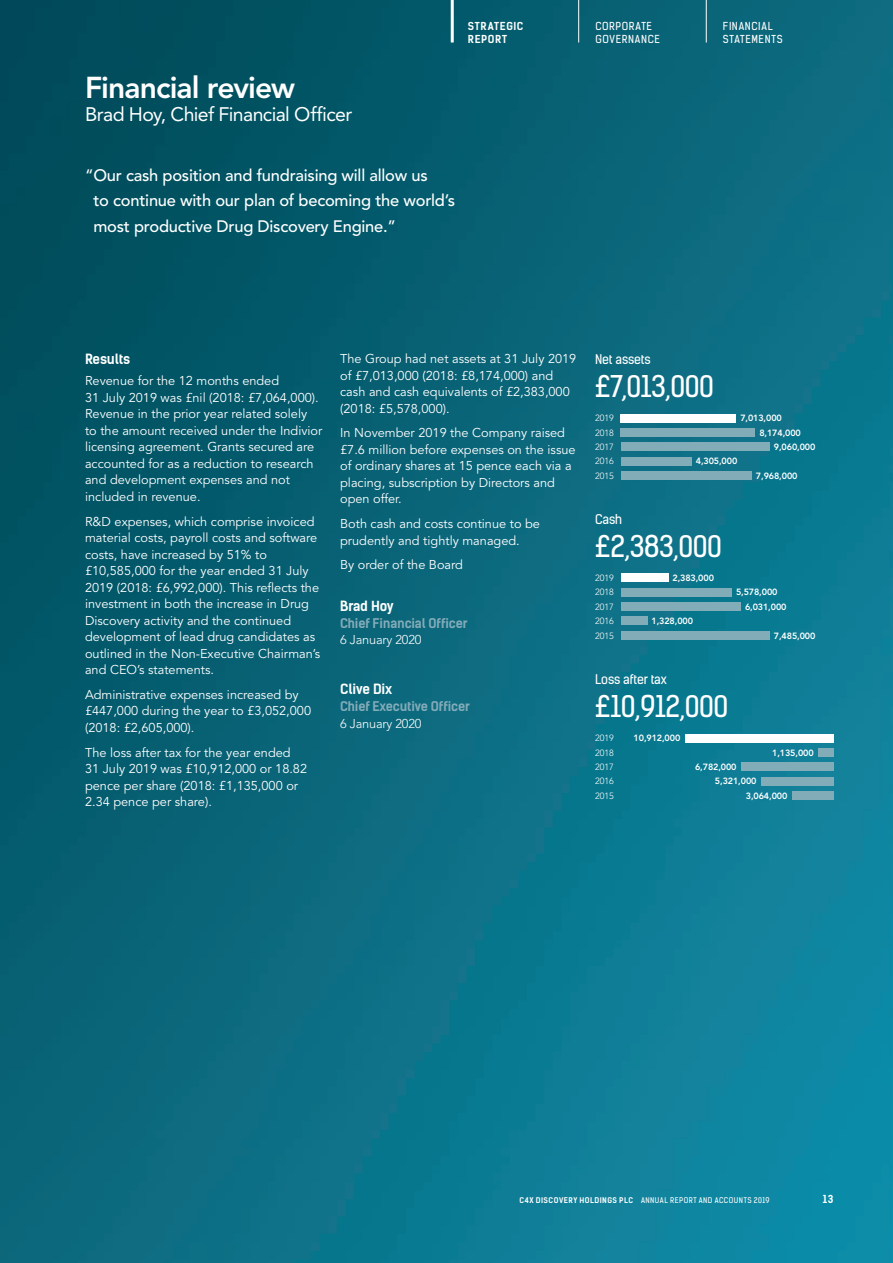
<style>
.page{position:relative;width:893px;height:1263px;background:#fff}
.page>*{position:absolute;margin:0;border:0;box-sizing:border-box;transform-origin:0 0}
.t1{font:800 30px "Avenir LT Std";letter-spacing:-.03em;color:#fff}
.t2{font:28.5px "Kelson Sans";letter-spacing:-.015em;color:#fff}
.t3{font:19.5px "Avenir LT Std";letter-spacing:-.03em;color:#fff}
.t4{font:500 16.5px/25.5px "Avenir LT Std";letter-spacing:-.015em;color:#fff}
.t5{font:700 13.5px "Kelson Sans";letter-spacing:-.015em;color:#fff}
.t6{font:12.75px/16.5px "Avenir LT Std";color:#fff}
.t7{font:700 12.75px "Kelson Sans";letter-spacing:-.015em;color:#83acb9}
.t8{font:12.75px "Kelson Sans";letter-spacing:-.015em;color:#fff}
.t9{font:300 12.75px "Avenir LT Std";letter-spacing:-.015em;color:#fff}
.t10{font:10.5px/12.1px "Kelson Sans";letter-spacing:.06em;color:#fff}
.t11{font:700 10.5px/12.1px "Kelson Sans";letter-spacing:.06em;color:#fff}
.t12{font:800 9px/14.4px "Avenir LT Std";letter-spacing:-.015em;color:#fff}
.t13{font:300 9px/14.4px "Avenir LT Std";letter-spacing:-.015em;color:#fff;text-align:justify}
.t14{font:7.5px "Kelson Sans";letter-spacing:.065em;color:#fff}
.s1{font-weight:700}
</style>
<div class="page">
<img style="left:0;top:0;width:893px;height:1263px">
<hr style="left:451px;top:0;width:3px;height:43px;background:#fff">
<hr style="left:706px;top:0;width:1px;height:43px;background:#fff">
<hr style="left:578px;top:0;width:1px;height:43px;background:#fff">
<div style="left:621px;top:414px;width:115px;height:8px;background:#fff"></div>
<div style="left:621px;top:428px;width:134px;height:9px;background:#83acb9"></div>
<div style="left:621px;top:443px;width:149px;height:8px;background:#83acb9"></div>
<div style="left:621px;top:457px;width:71px;height:8px;background:#83acb9"></div>
<div style="left:621px;top:471px;width:131px;height:9px;background:#83acb9"></div>
<div style="left:621px;top:574px;width:47px;height:8px;background:#fff"></div>
<div style="left:621px;top:588px;width:111px;height:8px;background:#83acb9"></div>
<div style="left:621px;top:602px;width:120px;height:9px;background:#83acb9"></div>
<div style="left:621px;top:617px;width:26px;height:8px;background:#83acb9"></div>
<div style="left:621px;top:631px;width:149px;height:9px;background:#83acb9"></div>
<div style="left:685px;top:734px;width:148px;height:8px;background:#fff"></div>
<div style="left:818px;top:748px;width:15px;height:9px;background:#83acb9"></div>
<div style="left:741px;top:762px;width:92px;height:9px;background:#83acb9"></div>
<div style="left:761px;top:777px;width:72px;height:8px;background:#83acb9"></div>
<div style="left:792px;top:791px;width:41px;height:9px;background:#83acb9"></div>
<h1 class="t1" style="left:85px;top:70px;width:211px">Financial review</h1>
<h3 class="t3" style="left:85px;top:103px;width:269px">Brad Hoy, Chief Financial Officer</h3>
<p class="t11" style="left:468px;top:20px;width:57px">STRATEGIC<br>REPORT</p>
<p class="t10" style="left:595px;top:20px;width:66px">CORPORATE<br>GOVERNANCE</p>
<p class="t10" style="left:723px;top:20px;width:61px">FINANCIAL<br>STATEMENTS</p>
<p class="t4" style="left:93px;top:163px;width:363px;text-indent:-8px">“Our cash position and fundraising will allow us<br>to continue with our plan of becoming the world’s most productive Drug Discovery Engine.”</p>
<p class="t5" style="left:85px;top:351px;width:47px">Results</p>
<p class="t6" style="left:85px;top:373px;width:239px">Revenue for the 12 months ended<br>31 July 2019 was £nil (2018: £7,064,000).<br>Revenue in the prior year related solely<br>to the amount received under the Indivior licensing agreement. Grants secured are accounted for as a reduction to research and development expenses and not included in revenue.</p>
<p class="t6" style="left:85px;top:513px;width:237px">R&amp;D expenses, which comprise invoiced material costs, payroll costs and software costs, have increased by 51% to £10,585,000 for the year ended 31 July 2019 (2018: £6,992,000). This reflects the investment in both the increase in Drug Discovery activity and the continued development of lead drug candidates as outlined in the Non-Executive Chairman’s and CEO’s statements.</p>
<p class="t6" style="left:85px;top:687px;width:228px">Administrative expenses increased by £447,000 during the year to £3,052,000 (2018: £2,605,000).</p>
<p class="t6" style="left:85px;top:744px;width:224px">The loss after tax for the year ended<br>31 July 2019 was £10,912,000 or 18.82 pence per share (2018: £1,135,000 or<br>2.34 pence per share).</p>
<p class="t6" style="left:340px;top:351px;width:238px">The Group had net assets at 31 July 2019 of £7,013,000 (2018: £8,174,000) and cash and cash equivalents of £2,383,000 (2018: £5,578,000).</p>
<p class="t6" style="left:340px;top:425px;width:237px">In November 2019 the Company raised £7.6 million before expenses on the issue of ordinary shares at 15 pence each via a placing, subscription by Directors and open offer.</p>
<p class="t6" style="left:340px;top:516px;width:201px">Both cash and costs continue to be prudently and tightly managed.</p>
<p class="t6" style="left:340px;top:557px;width:124px">By order of the Board</p>
<p class="t5" style="left:340px;top:597px;width:55px">Brad Hoy</p>
<p class="t7" style="left:340px;top:615px;width:129px">Chief Financial Officer</p>
<p class="t9" style="left:340px;top:632px;width:83px">6 January 2020</p>
<p class="t5" style="left:340px;top:680px;width:53px">Clive Dix</p>
<p class="t7" style="left:340px;top:698px;width:131px">Chief Executive Officer</p>
<p class="t9" style="left:340px;top:716px;width:83px">6 January 2020</p>
<p class="t8" style="left:595px;top:351px;width:57px">Net assets</p>
<h2 class="t2" style="left:595px;top:369px;width:120px">£7,013,000</h2>
<p class="t13" style="left:595px;top:411px;width:20px">2019<br>2018<br>2017<br>2016<br>2015</p>
<p class="t12" style="left:740px;top:411px;width:43px">7,013,000</p>
<p class="t12" style="left:759px;top:425px;width:43px">8,174,000</p>
<p class="t12" style="left:774px;top:440px;width:43px">9,060,000</p>
<p class="t12" style="left:696px;top:454px;width:43px">4,305,000</p>
<p class="t12" style="left:756px;top:468px;width:43px">7,968,000</p>
<p class="t8" style="left:595px;top:511px;width:28px">Cash</p>
<h2 class="t2" style="left:595px;top:528px;width:128px">£2,383,000</h2>
<p class="t13" style="left:595px;top:571px;width:20px">2019<br>2018<br>2017<br>2016<br>2015</p>
<p class="t12" style="left:672px;top:571px;width:43px">2,383,000</p>
<p class="t12" style="left:651px;top:614px;width:43px">1,328,000</p>
<p class="t12" style="left:745px;top:585px;width:43px;text-indent:-9px">5,578,000<br>6,031,000</p>
<p class="t12" style="left:774px;top:628px;width:43px">7,485,000</p>
<p class="t8" style="left:595px;top:671px;width:73px">Loss after tax</p>
<h2 class="t2" style="left:595px;top:689px;width:134px">£10,912,000</h2>
<p class="t13" style="left:595px;top:731px;width:20px">2019<br>2018<br>2017<br>2016<br>2015</p>
<p class="t12" style="left:634px;top:731px;width:48px">10,912,000</p>
<p class="t12" style="left:772px;top:745px;width:43px">1,135,000</p>
<p class="t12" style="left:695px;top:760px;width:43px">6,782,000</p>
<p class="t12" style="left:715px;top:774px;width:43px">5,321,000</p>
<p class="t12" style="left:746px;top:788px;width:43px">3,064,000</p>
<p class="t14" style="left:520px;top:1196px;width:252px"><span class="s1">C4X DISCOVERY HOLDINGS PLC</span> ANNUAL REPORT AND ACCOUNTS 2019</p>
<p class="t11" style="left:823px;top:1193px;width:12px">13</p>
</div>
